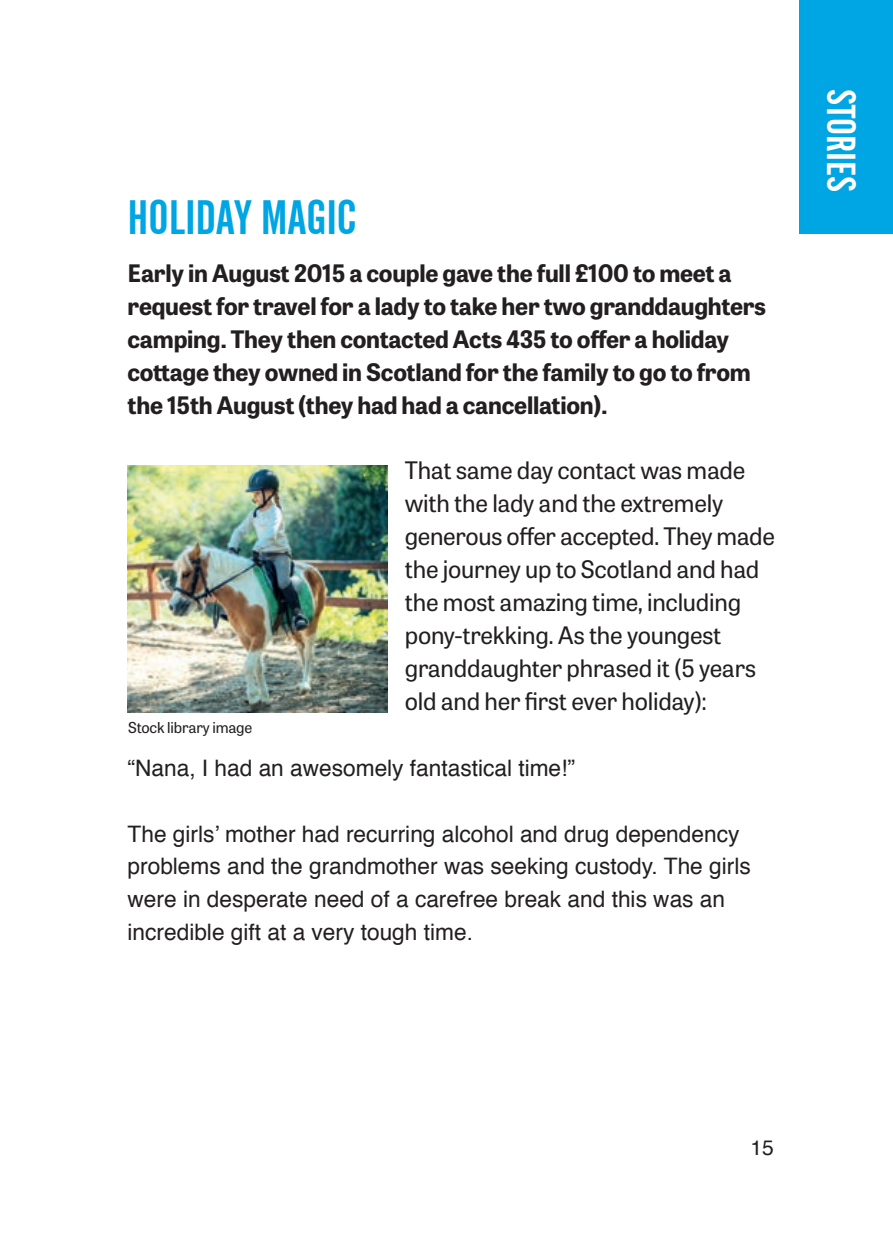
<style>
.page{position:relative;width:893px;height:1259px;background:#fff}
.page>*{position:absolute;margin:0;border:0;box-sizing:border-box;transform-origin:0 0}
.t1{font:48px "Alternate Gothic No 2 BT";color:#00a5e3}
.t2{font:40.2px "Alternate Gothic No 2 BT";color:#fff}
.t3{font:700 24px/33px "Tablet Gothic";letter-spacing:-.01em;color:#231f20}
.t4{font:24px/33px "Tablet Gothic";letter-spacing:-.01em;color:#231f20}
.t5{font:22.8px/32.7px "Helvetica";color:#231f20}
.t6{font:21px "Helvetica";color:#231f20}
.t7{font:15px "Tablet Gothic";letter-spacing:-.01em;color:#231f20}
</style>
<div class="page">
<div style="left:799px;top:0;width:94px;height:234px;background:#00a5e3"></div>
<img style="left:128px;top:465px;width:260px;height:247px">
<h1 class="t1" style="left:128px;top:191px;width:231px">HOLIDAY MAGIC</h1>
<p class="t3" style="left:128px;top:255px;width:640px">Early in August 2015 a couple gave the full £100 to meet a request for travel for a lady to take her two granddaughters camping. They then contacted Acts 435 to offer a holiday cottage they owned in Scotland for the family to go to from the 15th August (they had had a cancellation).</p>
<p class="t7" style="left:128px;top:717px;width:126px">Stock library image</p>
<p class="t4" style="left:405px;top:453px;width:372px">That same day contact was made with the lady and the extremely generous offer accepted. They made the journey up to Scotland and had the most amazing time, including pony-trekking. As the youngest granddaughter phrased it (5 years old and her first ever holiday):</p>
<p class="t5" style="left:128px;top:752px;width:449px">“Nana, I had an awesomely fantastical time!”</p>
<p class="t5" style="left:128px;top:818px;width:625px">The girls’ mother had recurring alcohol and drug dependency problems and the grandmother was seeking custody. The girls were in desperate need of a carefree break and this was an incredible gift at a very tough time.</p>
<h2 class="t2" style="left:863px;top:89px;width:104px;rotate:90deg">STORIES</h2>
<p class="t6" style="left:750px;top:1131px;width:25px">15</p>
</div>
